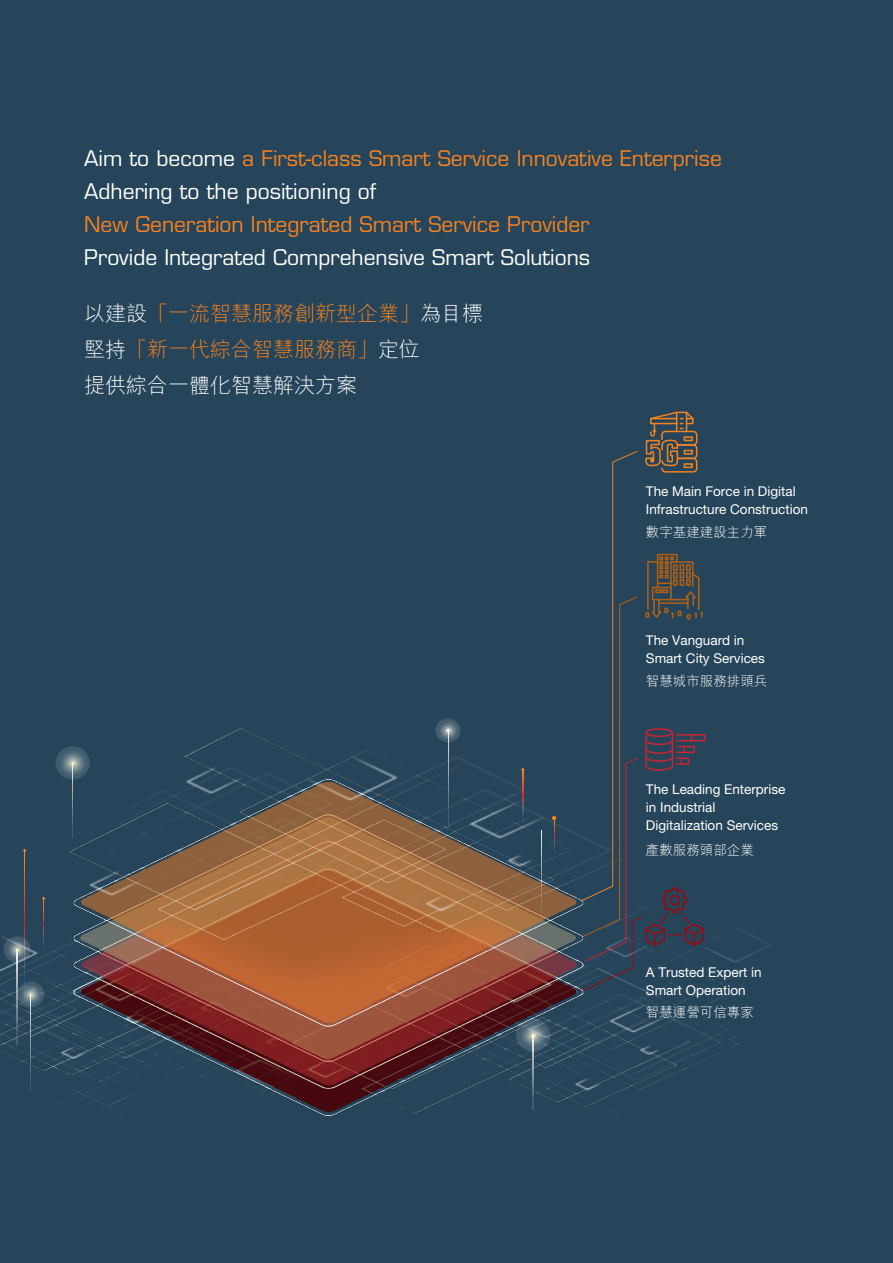
<style>
.page{position:relative;width:893px;height:1263px;background:#26455a}
.page>*{position:absolute;margin:0;border:0;box-sizing:border-box;transform-origin:0 0}
.t1{font:21px/33px "Eurostile LT Std";color:#f58220}
.t2{font:300 21px/36px "M Hei HK";color:#f58220}
.t3{font:21px "Eurostile LT Std";color:#fff}
.t4{font:13.5px/18px "Helvetica Neue LT Std";color:#fff}
.t5{font:300 13.5px "M Hei HK";color:#fff}
.s1{color:#fff}
</style>
<div class="page">
<img style="left:0;top:728px;width:771px;height:409px">
<svg style="left:516px;top:1018px;width:35px;height:34px"></svg>
<svg style="left:435px;top:718px;width:26px;height:25px"></svg>
<svg style="left:23px;top:848px;width:4px;height:4px"></svg>
<svg style="left:42px;top:896px;width:4px;height:5px"></svg>
<svg style="left:580px;top:412px;width:125px;height:579px"></svg>
<h1 class="t1" style="left:84px;top:142px;width:639px"><span class="s1">Aim to become</span> a First-class Smart Service Innovative Enterprise<br><span class="s1">Adhering to the positioning of</span></h1>
<h1 class="t1" style="left:84px;top:208px;width:507px">New Generation Integrated Smart Service Provider</h1>
<h1 class="t3" style="left:84px;top:245px;width:507px">Provide Integrated Comprehensive Smart Solutions</h1>
<h1 class="t2" style="left:84px;top:295px;width:400px"><span class="s1">以建設</span>「一流智慧服務創新型企業」<span class="s1">為目標堅持</span>「新一代綜合智慧服務商」<span class="s1">定位<br>提供綜合一體化智慧解決方案</span></h1>
<p class="t4" style="left:646px;top:482px;width:164px">The Main Force in Digital<br>Infrastructure Construction</p>
<p class="t5" style="left:646px;top:525px;width:123px">數字基建建設主力軍</p>
<p class="t4" style="left:646px;top:631px;width:121px">The Vanguard in<br>Smart City Services</p>
<p class="t5" style="left:646px;top:674px;width:123px">智慧城市服務排頭兵</p>
<p class="t4" style="left:646px;top:780px;width:141px">The Leading Enterprise in Industrial<br>Digitalization Services</p>
<p class="t5" style="left:646px;top:843px;width:110px">產數服務頭部企業</p>
<p class="t4" style="left:646px;top:962px;width:117px">A Trusted Expert in<br>Smart Operation</p>
<p class="t5" style="left:646px;top:1005px;width:110px">智慧運營可信專家</p>
</div>
